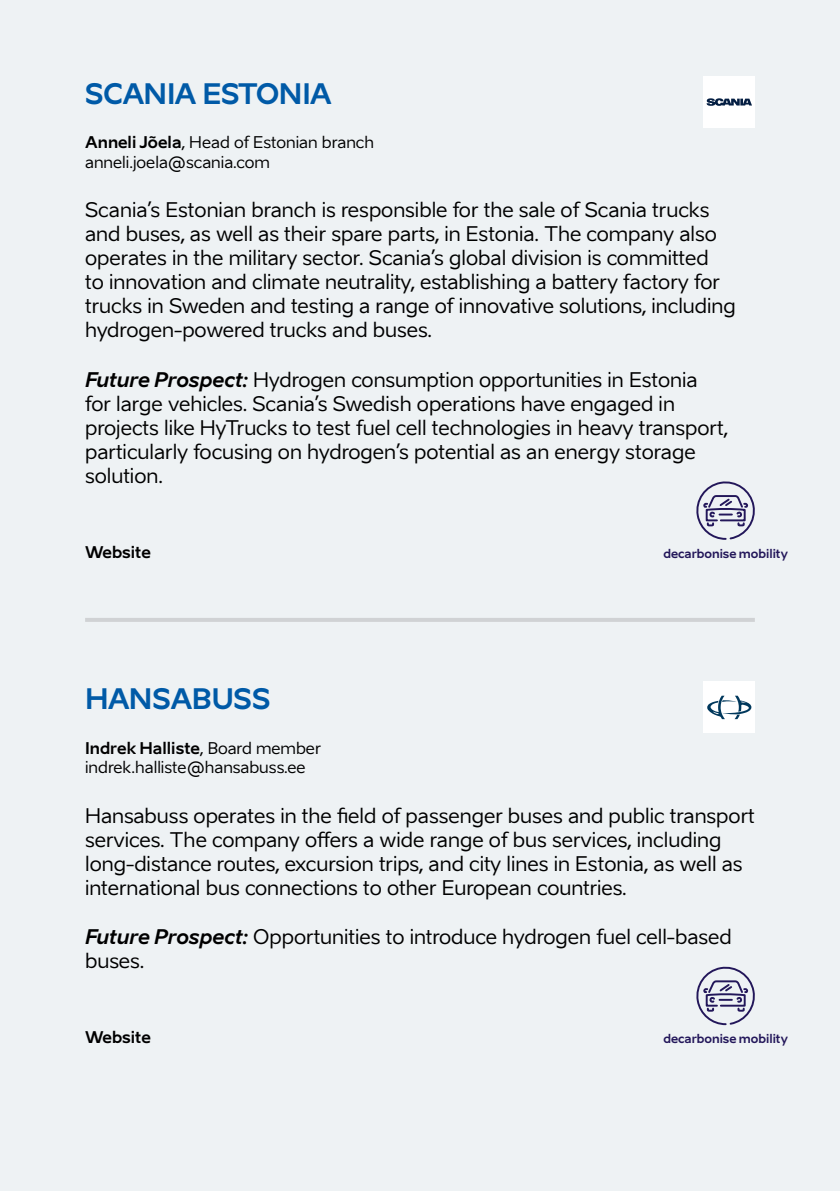
<style>
.page{position:relative;width:840px;height:1191px;background:#fff}
.page>*{position:absolute;margin:0;border:0;box-sizing:border-box;transform-origin:0 0}
.t1{font:700 28px "Aino";letter-spacing:-.015em;color:#005aa7}
.t2{font:20px/24px "Aino";color:#000}
.t3{font:16px/19.2px "Aino";color:#000}
.t4{font:700 16px "Aino";color:#000}
.t5{font:700 12px "Aino";color:#23175a}
.s1{font-weight:700}
.s2{font-weight:700;font-style:italic}
</style>
<div class="page">
<div style="left:0;top:0;width:839px;height:1191px;background:#eef2f4"></div>
<hr style="left:85px;top:618px;width:669px;height:4px;background:#d0d2d4">
<div style="left:703px;top:77px;width:51px;height:51px;background:#fff"></div>
<div style="left:703px;top:682px;width:51px;height:51px;background:#fff"></div>
<svg style="left:706px;top:98px;width:45px;height:8px"></svg>
<svg style="left:707px;top:695px;width:44px;height:24px"></svg>
<svg style="left:696px;top:481px;width:59px;height:59px"></svg>
<svg style="left:696px;top:966px;width:59px;height:60px"></svg>
<h1 class="t1" style="left:85px;top:75px;width:248px">SCANIA ESTONIA</h1>
<p class="t3" style="left:85px;top:133px;width:290px"><span class="s1">Anneli Jõela</span>, Head of Estonian branch anneli.joela@scania.com</p>
<p class="t2" style="left:85px;top:198px;width:652px">Scania’s Estonian branch is responsible for the sale of Scania trucks and buses, as well as their spare parts, in Estonia. The company also operates in the military sector. Scania’s global division is committed<br>to innovation and climate neutrality, establishing a battery factory for trucks in Sweden and testing a range of innovative solutions, including hydrogen-powered trucks and buses.</p>
<p class="t2" style="left:85px;top:367px;width:644px"><span class="s2">Future Prospect:</span> Hydrogen consumption opportunities in Estonia for large vehicles. Scania’s Swedish operations have engaged in projects like HyTrucks to test fuel cell technologies in heavy transport, particularly focusing on hydrogen’s potential as an energy storage solution.</p>
<p class="t4" style="left:85px;top:541px;width:67px">Website</p>
<p class="t5" style="left:663px;top:545px;width:126px">decarbonise mobility</p>
<h1 class="t1" style="left:85px;top:680px;width:187px">HANSABUSS</h1>
<p class="t3" style="left:85px;top:738px;width:237px"><span class="s1">Indrek Halliste</span>, Board member indrek.halliste@hansabuss.ee</p>
<p class="t2" style="left:85px;top:803px;width:670px">Hansabuss operates in the field of passenger buses and public transport services. The company offers a wide range of bus services, including long-distance routes, excursion trips, and city lines in Estonia, as well as international bus connections to other European countries.</p>
<p class="t2" style="left:85px;top:924px;width:647px"><span class="s2">Future Prospect:</span> Opportunities to introduce hydrogen fuel cell-based buses.</p>
<p class="t4" style="left:85px;top:1026px;width:67px">Website</p>
<p class="t5" style="left:663px;top:1030px;width:126px">decarbonise mobility</p>
</div>
